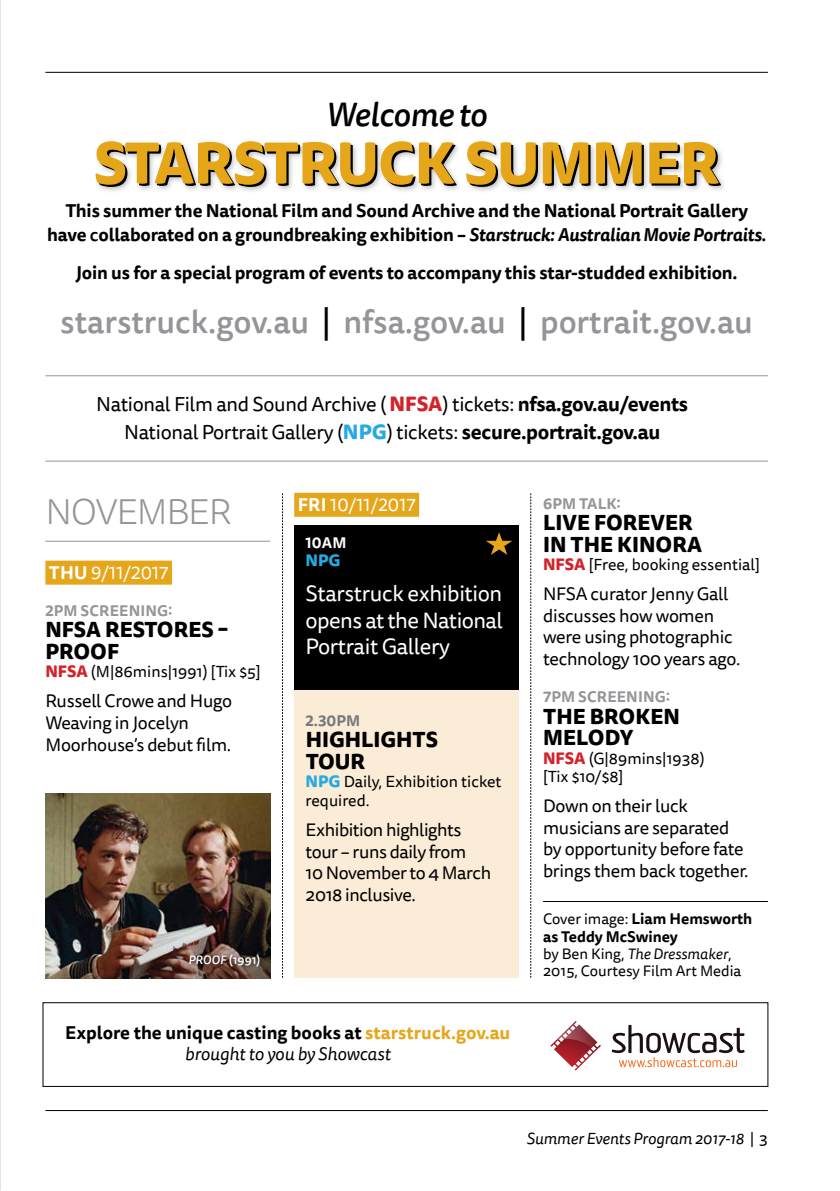
<style>
.page{position:relative;width:840px;height:1191px;background:#fff}
.page>*{position:absolute;margin:0;border:0;box-sizing:border-box;transform-origin:0 0}
.t1{font:800 57px "Tisa Sans Pro";letter-spacing:-.015em;color:#e5a61a}
.t2{font:300 36px "Tisa Sans Pro";letter-spacing:-.035em;color:#939598}
.t3{font:italic 500 33px "Tisa Sans Pro";letter-spacing:-.01em;color:#000}
.t4{font:500 32px "Tisa Sans Pro";letter-spacing:-.005em;color:#939598}
.t5{font:22px/26.4px "Tisa Sans Pro";letter-spacing:-.015em;color:#fff;text-align:justify}
.t6{font:800 21px/21.6px "Tisa Sans Pro";color:#000}
.t7{font:20px/28px "Tisa Sans Pro";letter-spacing:-.015em;color:#000;text-align:center}
.t8{font:18px/21.6px "Tisa Sans Pro";letter-spacing:-.015em;color:#000}
.t9{font:700 18px/24px "Tisa Sans Pro";letter-spacing:-.01em;color:#000;text-align:center}
.t10{font:18px "Tisa Sans Pro";color:#fff}
.t11{font:16px/18.4px "Tisa Sans Pro";color:#000}
.t12{font:italic 16px "Tisa Sans Pro";color:#000}
.t13{font:800 16px "Tisa Sans Pro";color:#27aae1}
.t14{font:15px/17.2px "Tisa Sans Pro";color:#000}
.t15{font:700 15px "Tisa Sans Pro";letter-spacing:.01em;color:#939598}
.t16{font:700 15px "Tisa Sans Pro";color:#77787b}
.t17{font:700 15px "Tisa Sans Pro";color:#fff}
.t18{font:500 12px "Tisa Sans Pro";color:#fff}
.s1{font-weight:500}
.s2{font-style:italic}
.s3{font-weight:400;font-size:36px;color:#000}
.s4{font-weight:800;color:#d2232a}
.s5{font-weight:700}
.s6{font-weight:800;color:#27aae1}
.s7{color:#e5a61a}
.s8{font-weight:400;font-style:italic}
.s9{font-style:normal}
</style>
<div class="page">
<div style="left:94px;top:140px;width:633px;height:54px;background:#000;opacity:.25"></div>
<svg style="left:97px;top:143px;width:623px;height:44px"></svg>
<div style="left:294px;top:684px;width:224px;height:294px;background:#faecd6"></div>
<div style="left:294px;top:525px;width:224px;height:164px;background:#000"></div>
<hr style="left:45px;top:541px;width:225px;height:1px;background:#939598">
<div style="left:45px;top:560px;width:127px;height:24px;background:#e5a61a"></div>
<div style="left:294px;top:493px;width:125px;height:24px;background:#e5a61a"></div>
<img style="left:0;top:0;width:1px;height:1191px">
<hr style="left:45px;top:461px;width:722px;height:1px;background:#939598">
<hr style="left:45px;top:375px;width:722px;height:1px;background:#939598">
<svg style="left:282px;top:493px;width:1px;height:485px"></svg>
<svg style="left:530px;top:493px;width:1px;height:485px"></svg>
<hr style="left:45px;top:72px;width:722px;height:1px;background:#000">
<hr style="left:45px;top:1110px;width:722px;height:1px;background:#000">
<hr style="left:542px;top:901px;width:225px;height:1px;background:#000">
<svg style="left:486px;top:532px;width:26px;height:23px"></svg>
<img style="left:45px;top:793px;width:225px;height:185px">
<div style="left:184px;top:950px;width:82px;height:23px;background:#000;opacity:.85"></div>
<div style="left:43px;top:1002px;width:724px;height:84px;border:1px solid #000"></div>
<svg style="left:550px;top:1021px;width:50px;height:49px"></svg>
<svg style="left:611px;top:1024px;width:133px;height:43px"></svg>
<h3 class="t3" style="left:326px;top:91px;width:162px">Welcome to</h3>
<h1 class="t1" style="left:94px;top:120px;width:627px">STARSTRUCK SUMMER</h1>
<p class="t9" style="left:47px;top:199px;width:720px">This summer the National Film and Sound Archive and the National Portrait Gallery have <span class="s1">c</span>ollaborated on a groundbreaking exhibition – <span class="s2">Starstruck: Australian Movie Portraits.</span></p>
<p class="t9" style="left:76px;top:260px;width:663px">Join us for a special program of events to accompany this star-studded exhibition.</p>
<h3 class="t4" style="left:60px;top:299px;width:693px">starstruck.gov.au <span class="s3">|</span> nfsa.gov.au <span class="s3">|</span> portrait.gov.au</h3>
<p class="t7" style="left:96px;top:390px;width:593px">National Film and Sound Archive ( <span class="s4">NFSA</span>) tickets: <span class="s5">nfsa.gov.au/events<br></span>National Portrait Gallery (<span class="s6">NPG</span>) tickets: <span class="s5">secure.portrait.gov.au</span></p>
<h2 class="t2" style="left:46px;top:488px;width:187px">NOVEMBER</h2>
<p class="t10" style="left:49px;top:560px;width:121px"><span class="s5">THU</span> 9/11/2017</p>
<p class="t15" style="left:45px;top:599px;width:129px">2PM SCREENING:</p>
<p class="t6" style="left:45px;top:619px;width:184px">NFSA RESTORES –<br>PROOF</p>
<p class="t11" style="left:45px;top:663px;width:217px"><span class="s4">NFSA</span> (M|86mins|1991) [Tix $5]</p>
<p class="t8" style="left:45px;top:691px;width:188px">Russell Crowe and Hugo<br>Weaving in Jocelyn<br>Moorhouse’s debut film.</p>
<p class="t18" style="left:188px;top:951px;width:74px"><span class="s2">PROOF</span> (1991)</p>
<p class="t10" style="left:298px;top:492px;width:119px"><span class="s5">FRI</span> 10/11/2017</p>
<p class="t17" style="left:305px;top:532px;width:42px">10AM</p>
<p class="t13" style="left:305px;top:548px;width:36px">NPG</p>
<p class="t5" style="left:305px;top:581px;width:198px">Starstruck exhibition opens at the National Portrait Gallery</p>
<p class="t16" style="left:305px;top:709px;width:56px">2.30PM</p>
<p class="t6" style="left:305px;top:729px;width:134px">HIGHLIGHTS<br>TOUR</p>
<p class="t11" style="left:305px;top:773px;width:197px"><span class="s6">NPG</span> Daily, Exhibition ticket required.</p>
<p class="t8" style="left:305px;top:819px;width:187px">Exhibition highlights tour – runs daily from<br>10 November to 4 March<br>2018 inclusive.</p>
<p class="t9" style="left:65px;top:1022px;width:446px;line-height:20.6px">Explore the unique casting books at <span class="s7">starstruck.gov.au </span><span class="s8">brought to you by Showcast</span></p>
<p class="t15" style="left:542px;top:492px;width:79px">6PM TALK:</p>
<p class="t6" style="left:543px;top:512px;width:160px">LIVE FOREVER<br>IN THE KINORA</p>
<p class="t11" style="left:542px;top:555px;width:218px"><span class="s4">NFSA</span> [Free, booking essential]</p>
<p class="t8" style="left:542px;top:583px;width:199px">NFSA curator Jenny Gall discusses how women were using photographic technology 100 years ago.</p>
<p class="t15" style="left:542px;top:686px;width:129px">7PM SCREENING:</p>
<p class="t6" style="left:543px;top:705px;width:138px">THE BROKEN<br>MELODY</p>
<p class="t11" style="left:542px;top:749px;width:163px"><span class="s4">NFSA</span> (G|89mins|1938) [Tix $10/$8]</p>
<p class="t8" style="left:542px;top:795px;width:207px">Down on their luck musicians are separated by opportunity before fate brings them back together.</p>
<p class="t14" style="left:542px;top:911px;width:211px">Cover image: <span class="s5">Liam Hemsworth as Teddy McSwiney<br></span>by Ben King, <span class="s2">The Dressmaker</span>,<br>2015, Courtesy Film Art Media</p>
<p class="t12" style="left:526px;top:1128px;width:243px">Summer Events Program 2017-18 | <span class="s9">3</span></p>
</div>
